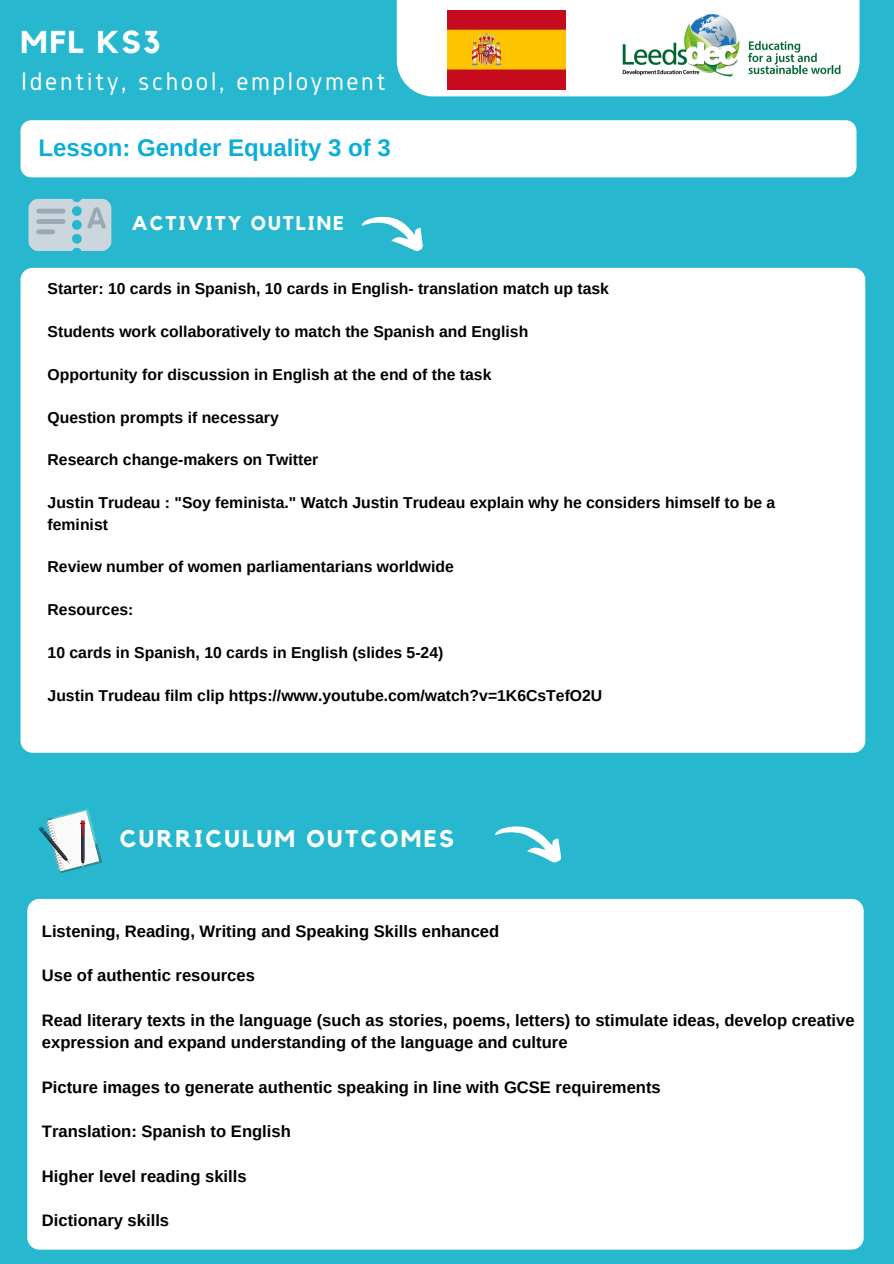
<style>
.page{position:relative;width:894px;height:1264px;background:#fff}
.page>*{position:absolute;margin:0;border:0;box-sizing:border-box;transform-origin:0 0}
.t1{font:700 31.5px "Kollektif";letter-spacing:.07em;color:#fff}
.t2{font:26.55px "Gidole";letter-spacing:.1em;color:#fff}
.t3{font:700 24px "Arimo";color:#0aaed7}
.t4{font:700 24px "Kollektif";letter-spacing:.1em;color:#fff}
.t5{font:700 19.8px "Kollektif";letter-spacing:.1em;color:#fff}
.t6{font:700 16.65px/22.2px "Arimo";color:#000}
.t7{font:700 15.75px/21.5px "Arimo";color:#000}
</style>
<div class="page">
<div style="left:0;top:0;width:893px;height:1263px;background:#27b8cf"></div>
<div style="left:396px;top:0;width:463px;height:96px;background:#fff"></div>
<div style="left:21px;top:268px;width:844px;height:484px;background:#fff;border-radius:12px"></div>
<img style="left:613px;top:12px;width:234px;height:67px">
<div style="left:21px;top:120px;width:835px;height:57px;background:#fff;border-radius:11px"></div>
<svg style="left:20px;top:163px;width:112px;height:124px"></svg>
<svg style="left:361px;top:216px;width:62px;height:36px"></svg>
<svg style="left:39px;top:809px;width:63px;height:64px"></svg>
<svg style="left:495px;top:826px;width:67px;height:37px"></svg>
<div style="left:27px;top:898px;width:836px;height:351px;background:#fff;border-radius:12px"></div>
<img style="left:447px;top:10px;width:118px;height:79px">
<h1 class="t1" style="left:20px;top:27px;width:141px">MFL KS3</h1>
<h2 class="t2" style="left:21px;top:66px;width:366px">Identity, school, employment</h2>
<h3 class="t3" style="left:38px;top:134px;width:354px">Lesson: Gender Equality 3 of 3</h3>
<p class="t5" style="left:132px;top:214px;width:213px">ACTIVITY OUTLINE</p>
<p class="t7" style="left:48px;top:278px;width:562px">Starter: 10 cards in Spanish, 10 cards in English- translation match up task</p>
<p class="t7" style="left:48px;top:321px;width:482px">Students work collaboratively to match the Spanish and English</p>
<p class="t7" style="left:48px;top:363px;width:445px">Opportunity for discussion in English at the end of the task</p>
<p class="t7" style="left:48px;top:406px;width:233px">Question prompts if necessary</p>
<p class="t7" style="left:48px;top:449px;width:272px">Research change-makers on Twitter</p>
<p class="t7" style="left:48px;top:492px;width:729px">Justin Trudeau : "Soy feminista." Watch Justin Trudeau explain why he considers himself to be a feminist</p>
<p class="t7" style="left:48px;top:556px;width:408px">Review number of women parliamentarians worldwide</p>
<p class="t7" style="left:48px;top:599px;width:87px">Resources:</p>
<p class="t7" style="left:48px;top:641px;width:397px">10 cards in Spanish, 10 cards in English (slides 5-24)</p>
<p class="t7" style="left:48px;top:684px;width:556px">Justin Trudeau film clip https://www.youtube.com/watch?v=1K6CsTefO2U</p>
<h3 class="t4" style="left:120px;top:827px;width:335px">CURRICULUM OUTCOMES</h3>
<p class="t6" style="left:42px;top:920px;width:459px">Listening, Reading, Writing and Speaking Skills enhanced</p>
<p class="t6" style="left:42px;top:964px;width:214px">Use of authentic resources</p>
<p class="t6" style="left:42px;top:1008px;width:814px">Read literary texts in the language (such as stories, poems, letters) to stimulate ideas, develop creative expression and expand understanding of the language and culture</p>
<p class="t6" style="left:42px;top:1075px;width:620px">Picture images to generate authentic speaking in line with GCSE requirements</p>
<p class="t6" style="left:42px;top:1120px;width:250px">Translation: Spanish to English</p>
<p class="t6" style="left:42px;top:1164px;width:206px">Higher level reading skills</p>
<p class="t6" style="left:42px;top:1209px;width:129px">Dictionary skills</p>
</div>
